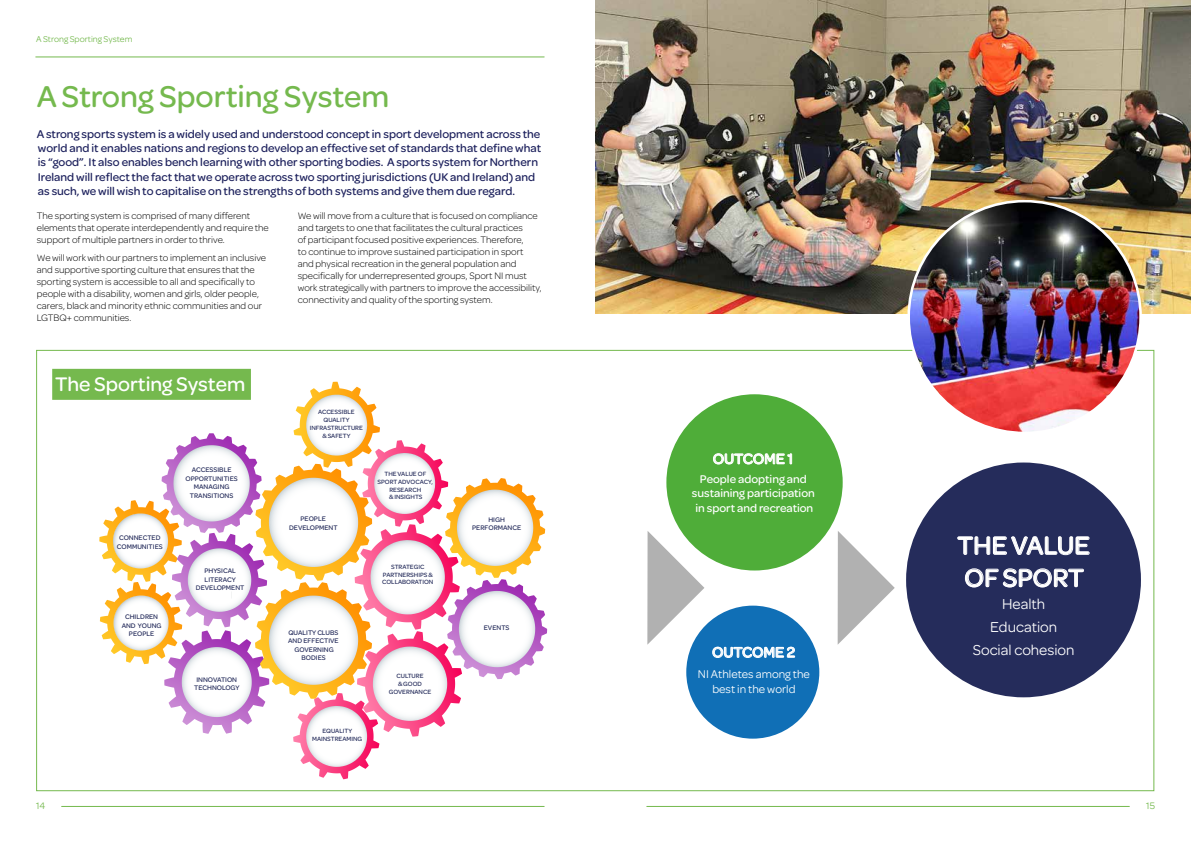
<style>
.page{position:relative;width:1191px;height:842px;background:#fff}
.page>*{position:absolute;margin:0;border:0;box-sizing:border-box;transform-origin:0 0}
.t1{font:500 32px "Omnes";color:#75b94e}
.t2{font:500 26.8px/32.2px "Omnes";color:#fff}
.t3{font:500 21px "Omnes";color:#fff}
.t4{font:500 15.4px "Omnes";color:#fff}
.t5{font:15.3px/22.7px "Omnes";color:#fff;text-align:center}
.t6{font:500 12px/14.4px "Omnes";color:#1c205c}
.t7{font:500 12px/14.3px "Omnes";color:#fff;text-align:center}
.t8{font:12px/14.4px "Omnes";color:#fff;text-align:center}
.t9{font:300 10px/12px "Omnes";color:#000}
.t10{font:500 10px "Omnes";letter-spacing:-.01em;color:#252c5b}
.t11{font:10px "Omnes";color:#75b94e}
.t12{font:9px "Omnes";color:#75b94e}
.t13{font:500 7.1px/8.5px "Omnes";color:#252c5b;text-align:center}
.t14{font:500 6.5px/7.8px "Omnes";color:#252c5b;text-align:center}
</style>
<div class="page">
<hr style="left:62px;top:806px;width:482px;height:1px;background:#75b94e">
<hr style="left:36px;top:57px;width:508px;height:1px;background:#75b94e">
<svg style="left:99px;top:382px;width:437px;height:396px"></svg>
<div style="left:906px;top:462px;width:235px;height:235px;background:#252c5b;border-radius:50%"></div>
<svg style="left:957px;top:537px;width:132px;height:18px"></svg>
<svg style="left:965px;top:569px;width:118px;height:18px"></svg>
<div style="left:666px;top:394px;width:176px;height:176px;background:#4fad39;border-radius:50%"></div>
<svg style="left:713px;top:453px;width:79px;height:11px"></svg>
<div style="left:686px;top:606px;width:133px;height:133px;background:#106fb6;border-radius:50%"></div>
<svg style="left:712px;top:647px;width:83px;height:11px"></svg>
<svg style="left:802px;top:349px;width:40px;height:1px"></svg>
<svg style="left:647px;top:531px;width:57px;height:114px"></svg>
<svg style="left:837px;top:531px;width:57px;height:114px"></svg>
<div style="left:52px;top:369px;width:199px;height:31px;background:#75b94e"></div>
<img style="left:595px;top:0;width:596px;height:313px">
<img style="left:908px;top:201px;width:232px;height:232px;border-radius:116px">
<hr style="left:647px;top:806px;width:482px;height:1px;background:#75b94e">
<p class="t12" style="left:36px;top:34px;width:98px">A Strong Sporting System</p>
<h1 class="t1" style="left:37px;top:74px;width:354px">A Strong Sporting System</h1>
<p class="t6" style="left:37px;top:126px;width:506px">A strong sports system is a widely used and understood concept in sport development across the world and it enables nations and regions to develop an effective set of standards that define what is “good”. It also enables bench learning with other sporting bodies. A sports system for Northern Ireland will reflect the fact that we operate across two sporting jurisdictions (UK and Ireland) and as such, we will wish to capitalise on the strengths of both systems and give them due regard.</p>
<p class="t9" style="left:37px;top:209px;width:233px">The sporting system is comprised of many different elements that operate interdependently and require the support of multiple partners in order to thrive.</p>
<p class="t9" style="left:37px;top:251px;width:231px">We will work with our partners to implement an inclusive and supportive sporting culture that ensures that the sporting system is accessible to all and specifically to people with a disability, women and girls, older people, carers, black and minority ethnic communities and our LGTBQ+ communities.</p>
<p class="t9" style="left:298px;top:209px;width:246px">We will move from a culture that is focused on compliance and targets to one that facilitates the cultural practices<br>of participant focused positive experiences. Therefore,<br>to continue to improve sustained participation in sport and physical recreation in the general population and specifically for underrepresented groups, Sport NI must work strategically with partners to improve the accessibility, connectivity and quality of the sporting system.</p>
<h3 class="t3" style="left:55px;top:370px;width:192px">The Sporting System</h3>
<p class="t13" style="left:117px;top:533px;width:47px">CONNECTED<br>COMMUNITIES</p>
<p class="t13" style="left:122px;top:612px;width:41px">CHILDREN<br>AND YOUNG<br>PEOPLE</p>
<p class="t13" style="left:186px;top:465px;width:54px">ACCESSIBLE<br>OPPORTUNITIES<br>MANAGING<br>TRANSITIONS</p>
<p class="t13" style="left:196px;top:566px;width:50px">PHYSICAL<br>LITERACY<br>DEVELOPMENT</p>
<p class="t13" style="left:194px;top:675px;width:47px">INNOVATION<br>TECHNOLOGY</p>
<p class="t11" style="left:36px;top:800px;width:11px">14</p>
<p class="t14" style="left:310px;top:408px;width:55px">ACCESSIBLE<br>QUALITY<br>INFRASTRUCTURE &amp; SAFETY</p>
<p class="t13" style="left:289px;top:514px;width:50px">PEOPLE<br>DEVELOPMENT</p>
<p class="t14" style="left:377px;top:469px;width:57px">THE VALUE OF<br>SPORT ADVOCACY,<br>RESEARCH<br>&amp; INSIGHTS</p>
<p class="t14" style="left:382px;top:562px;width:53px">STRATEGIC<br>PARTNERSHIPS &amp;<br>COLLABORATION</p>
<p class="t13" style="left:288px;top:628px;width:52px">QUALITY CLUBS<br>AND EFFECTIVE<br>GOVERNING<br>BODIES</p>
<p class="t10" style="left:275px;top:646px;width:72px">QUALITY CLUBS</p>
<p class="t14" style="left:312px;top:727px;width:52px">EQUALITY<br>MAINSTREAMING</p>
<p class="t14" style="left:389px;top:671px;width:44px">CULTURE<br>&amp; GOOD<br>GOVERNANCE</p>
<p class="t13" style="left:472px;top:514px;width:51px">HIGH<br>PERFORMANCE</p>
<p class="t13" style="left:484px;top:623px;width:27px">EVENTS</p>
<h3 class="t4" style="left:713px;top:448px;width:82px">OUTCOME 1</h3>
<p class="t7" style="left:692px;top:471px;width:124px">People adopting and sustaining participation in sport and recreation</p>
<h3 class="t4" style="left:712px;top:642px;width:84px">OUTCOME 2</h3>
<p class="t8" style="left:698px;top:667px;width:114px">NI Athletes among the best in the world</p>
<h2 class="t2" style="left:957px;top:528px;width:134px">THE VALUE<br>OF SPORT</h2>
<h3 class="t5" style="left:972px;top:593px;width:103px">Health<br>Education<br>Social cohesion</h3>
<p class="t11" style="left:1146px;top:800px;width:10px">15</p>
</div>
